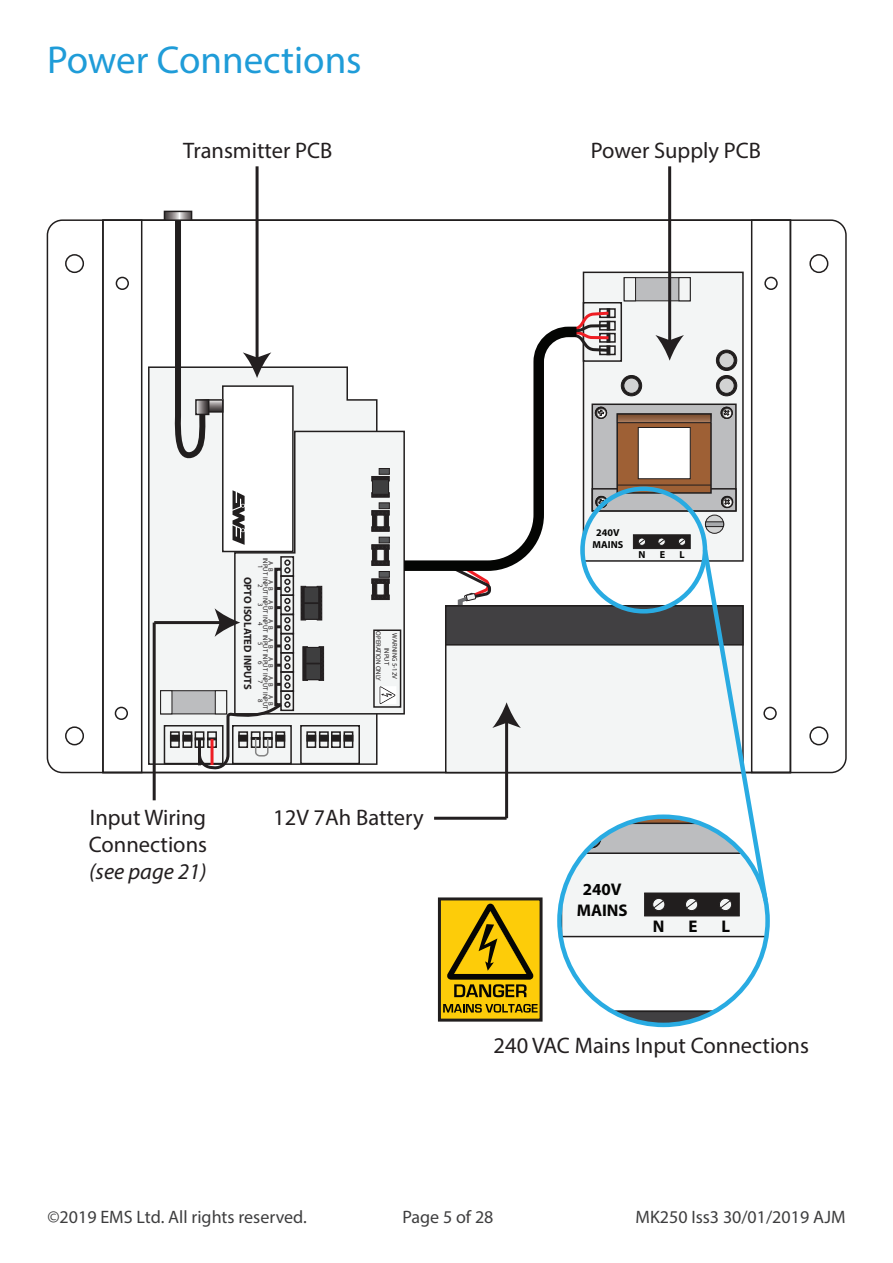
<style>
.page{position:relative;width:893px;height:1263px;background:#fff}
.page>*{position:absolute;margin:0;border:0;box-sizing:border-box;transform-origin:0 0}
.t1{font:39px "Myriad Pro";color:#1f9cd8}
.t2{font:22.5px/27px "Myriad Pro";color:#231f20}
.t3{font:italic 22.5px "Myriad Pro";color:#231f20}
.t4{font:18px "Myriad Pro";color:#3e3e3f}
.t5{font:700 16.95px/20.2px "Myriad Pro";color:#050504;text-align:center}
.t6{font:700 10.65px "Myriad Pro";color:#231f20}
.t7{font:700 10.2px/12.1px "Myriad Pro";color:#050504;text-align:center}
.t8{font:700 7.2px "Myriad Pro";color:#050504}
.t9{font:6.75px/10.5px "Myriad Pro";color:#231f20;text-align:center}
</style>
<div class="page">
<div style="left:809px;top:254px;width:19px;height:19px;border:2px solid #211e1e;border-radius:50%"></div>
<div style="left:809px;top:726px;width:19px;height:19px;border:2px solid #211e1e;border-radius:50%"></div>
<div style="left:65px;top:254px;width:19px;height:19px;border:2px solid #211e1e;border-radius:50%"></div>
<div style="left:65px;top:726px;width:19px;height:19px;border:2px solid #211e1e;border-radius:50%"></div>
<div style="left:102px;top:219px;width:40px;height:554px;border:2px solid #211e1e"></div>
<div style="left:751px;top:219px;width:40px;height:554px;border:2px solid #211e1e"></div>
<div style="left:116px;top:277px;width:13px;height:13px;border:2px solid #211e1e;border-radius:50%"></div>
<div style="left:764px;top:277px;width:14px;height:13px;border:2px solid #211e1e;border-radius:50%"></div>
<div style="left:115px;top:707px;width:13px;height:13px;border:2px solid #211e1e;border-radius:50%"></div>
<div style="left:763px;top:707px;width:14px;height:13px;border:2px solid #211e1e;border-radius:50%"></div>
<div style="left:445px;top:605px;width:299px;height:168px;background:#f3f5f5;border:2px solid #211e1e"></div>
<div style="left:445px;top:605px;width:299px;height:40px;background:#414042;border:2px solid #211e1e"></div>
<div style="left:583px;top:272px;width:161px;height:290px;background:#f3f5f5;border:2px solid #211e1e"></div>
<svg style="left:148px;top:366px;width:23px;height:400px"></svg>
<div style="left:164px;top:725px;width:60px;height:39px;background:#f3f5f5;border:2px solid #211e1e"></div>
<div style="left:170px;top:735px;width:10px;height:7px;background:#211e1e"></div>
<svg style="left:167px;top:214px;width:4px;height:4px"></svg>
<div style="left:164px;top:211px;width:28px;height:10px;border:2px solid #211e1e"></div>
<div style="left:583px;top:302px;width:39px;height:60px;background:#f3f5f5;border:2px solid #211e1e"></div>
<div style="left:599px;top:308px;width:17px;height:10px;background:#f3f5f5;border:2px solid #211e1e"></div>
<div style="left:599px;top:321px;width:17px;height:10px;background:#f3f5f5;border:2px solid #211e1e"></div>
<div style="left:599px;top:333px;width:17px;height:10px;background:#f3f5f5;border:2px solid #211e1e"></div>
<div style="left:599px;top:345px;width:17px;height:10px;background:#f3f5f5;border:2px solid #211e1e"></div>
<div style="left:606px;top:345px;width:4px;height:10px;background:#211e1e;border:2px solid #211e1e"></div>
<div style="left:160px;top:690px;width:12px;height:24px;background:#f3f5f5;border:1px solid #211e1e"></div>
<div style="left:624px;top:277px;width:66px;height:24px;background:#bcbdbf;border:1px solid #211e1e"></div>
<div style="left:679px;top:277px;width:11px;height:24px;background:#f3f5f5"></div>
<div style="left:624px;top:277px;width:12px;height:24px;background:#f3f5f5;border:1px solid #211e1e"></div>
<div style="left:592px;top:403px;width:145px;height:109px;background:#bcbdbf;border:2px solid #211e1e"></div>
<div style="left:592px;top:488px;width:145px;height:24px;background:#bcbdbf;border:2px solid #211e1e"></div>
<div style="left:616px;top:413px;width:96px;height:81px;background:#9e6035;border:2px solid #211e1e"></div>
<div style="left:638px;top:427px;width:53px;height:52px;background:#fff;border:1px solid #211e1e"></div>
<hr style="left:617px;top:485px;width:94px;height:1px;background:#211e1e">
<svg style="left:619px;top:416px;width:90px;height:5px"></svg>
<div style="left:617px;top:414px;width:94px;height:9px;border:1px solid #211e1e"></div>
<svg style="left:720px;top:406px;width:13px;height:13px"></svg>
<svg style="left:595px;top:407px;width:12px;height:12px"></svg>
<svg style="left:721px;top:495px;width:13px;height:13px"></svg>
<svg style="left:594px;top:495px;width:14px;height:14px"></svg>
<div style="left:716px;top:375px;width:21px;height:21px;background:#211e1e;border-radius:50%"></div>
<div style="left:716px;top:375px;width:21px;height:21px;border:1px solid #211e1e;border-radius:50%"></div>
<div style="left:719px;top:378px;width:15px;height:15px;background:#d2d3d3;border-radius:50%"></div>
<div style="left:719px;top:378px;width:15px;height:15px;border:1px solid #211e1e;border-radius:50%"></div>
<div style="left:716px;top:350px;width:21px;height:20px;background:#211e1e;border-radius:50%"></div>
<div style="left:716px;top:350px;width:21px;height:21px;border:1px solid #211e1e;border-radius:50%"></div>
<div style="left:719px;top:353px;width:15px;height:15px;background:#d2d3d3;border-radius:50%"></div>
<div style="left:719px;top:352px;width:15px;height:16px;border:1px solid #211e1e;border-radius:50%"></div>
<div style="left:621px;top:375px;width:21px;height:21px;background:#211e1e;border-radius:50%"></div>
<div style="left:621px;top:375px;width:21px;height:21px;border:1px solid #211e1e;border-radius:50%"></div>
<div style="left:624px;top:378px;width:15px;height:15px;background:#d2d3d3;border-radius:50%"></div>
<div style="left:624px;top:378px;width:15px;height:15px;border:1px solid #211e1e;border-radius:50%"></div>
<svg style="left:705px;top:515px;width:19px;height:18px"></svg>
<div style="left:705px;top:515px;width:19px;height:18px;border:1px solid #211e1e;border-radius:50%"></div>
<svg style="left:705px;top:521px;width:19px;height:6px"></svg>
<div style="left:633px;top:534px;width:58px;height:15px;background:#211e1e;border:1px solid #211e1e"></div>
<svg style="left:559px;top:538px;width:212px;height:487px"></svg>
<hr style="left:256px;top:166px;width:3px;height:194px;background:#231f20">
<hr style="left:668px;top:166px;width:3px;height:177px;background:#231f20">
<svg style="left:655px;top:335px;width:29px;height:26px"></svg>
<hr style="left:505px;top:720px;width:3px;height:98px;background:#231f20">
<svg style="left:492px;top:702px;width:29px;height:26px"></svg>
<hr style="left:434px;top:817px;width:73px;height:3px;background:#231f20">
<div style="left:438px;top:897px;width:105px;height:124px;background:#fdcc09;border:3px solid #211e1e"></div>
<svg style="left:447px;top:903px;width:86px;height:94px"></svg>
<svg style="left:443px;top:1004px;width:95px;height:8px"></svg>
<div style="left:373px;top:629px;width:28px;height:79px;background:#211e1e"></div>
<svg style="left:582px;top:308px;width:30px;height:45px"></svg>
<svg style="left:400px;top:321px;width:187px;height:255px"></svg>
<svg style="left:451px;top:562px;width:41px;height:46px"></svg>
<hr style="left:154px;top:621px;width:68px;height:3px;background:#231f20">
<svg style="left:171px;top:214px;width:229px;height:556px"></svg>
<hr style="left:153px;top:623px;width:3px;height:177px;background:#231f20">
<h1 class="t1" style="left:47px;top:36px;width:316px">Power Connections</h1>
<h2 class="t2" style="left:183px;top:137px;width:151px">Transmitter PCB</h2>
<h2 class="t2" style="left:591px;top:137px;width:172px">Power Supply PCB</h2>
<p class="t9" style="left:271px;top:558px;width:153px;rotate:90deg">INPUT INPUT INPUT INPUT INPUT INPUT INPUT INPUT</p>
<p class="t9" style="left:276px;top:561px;width:12px;rotate:90deg">A B<br>1</p>
<h3 class="t6" style="left:255px;top:577px;width:115px;rotate:90deg">OPTO ISOLATED INPUTS</h3>
<p class="t9" style="left:276px;top:580px;width:12px;rotate:90deg">A B<br>2</p>
<p class="t9" style="left:276px;top:599px;width:12px;rotate:90deg">A B<br>3</p>
<p class="t9" style="left:276px;top:619px;width:12px;rotate:90deg">A B<br>4</p>
<p class="t9" style="left:276px;top:638px;width:12px;rotate:90deg">A B<br>5</p>
<p class="t9" style="left:276px;top:657px;width:12px;rotate:90deg">A B<br>6</p>
<p class="t9" style="left:276px;top:676px;width:12px;rotate:90deg">A B<br>7</p>
<p class="t9" style="left:276px;top:695px;width:12px;rotate:90deg">A B</p>
<p class="t9" style="left:266px;top:699px;width:5px;rotate:90deg">8</p>
<p class="t9" style="left:399px;top:631px;width:51px;line-height:8.1px;rotate:90deg">WARNING 5-12V<br>INPUT<br>OPERATION ONLY</p>
<h2 class="t2" style="left:89px;top:804px;width:120px">Input Wiring<br>Connections</h2>
<h2 class="t3" style="left:89px;top:857px;width:119px">(see page 21)</h2>
<h2 class="t2" style="left:273px;top:804px;width:152px">12V 7Ah Battery</h2>
<p class="t8" style="left:383px;top:814px;width:20px;rotate:90deg">V1.31</p>
<p class="t8" style="left:392px;top:819px;width:10px;rotate:90deg">RX</p>
<p class="t8" style="left:401px;top:818px;width:11px;rotate:90deg">Iris</p>
<h3 class="t7" style="left:593px;top:526px;width:32px">240V<br>MAINS</h3>
<h3 class="t7" style="left:638px;top:548px;width:9px">N</h3>
<h3 class="t7" style="left:660px;top:548px;width:7px">E</h3>
<h3 class="t7" style="left:679px;top:548px;width:7px">L</h3>
<h3 class="t5" style="left:577px;top:879px;width:52px">240V<br>MAINS</h3>
<h3 class="t5" style="left:653px;top:916px;width:13px">N</h3>
<h3 class="t5" style="left:688px;top:916px;width:11px">E</h3>
<h3 class="t5" style="left:721px;top:916px;width:10px">L</h3>
<h2 class="t2" style="left:494px;top:1031px;width:317px">240 VAC Mains Input Connections</h2>
<h3 class="t4" style="left:47px;top:1205px;width:261px">©2019 EMS Ltd. All rights reserved.</h3>
<h3 class="t4" style="left:402px;top:1205px;width:93px">Page 5 of 28</h3>
<h3 class="t4" style="left:636px;top:1205px;width:211px">MK250 Iss3 30/01/2019 AJM</h3>
</div>
